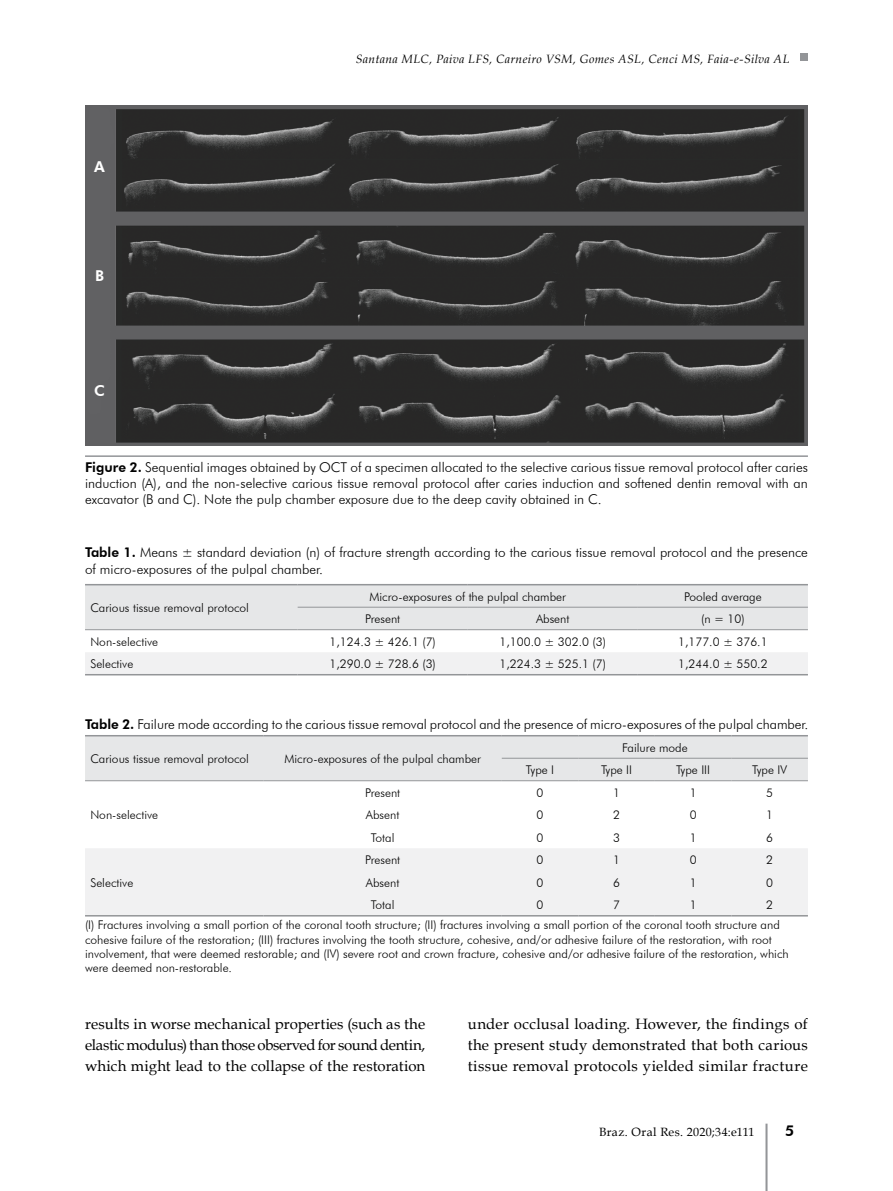
<style>
.page{position:relative;width:893px;height:1191px;background:#fff}
.page>*{position:absolute;margin:0;border:0;box-sizing:border-box;transform-origin:0 0}
.t1{font:15px/21px "Book Antiqua";letter-spacing:.01em;color:#000;text-align:justify}
.t2{font:800 15px "Futura BT";color:#fff}
.t3{font:800 15px "Futura BT";color:#000}
.t4{font:300 13.5px/16.2px "Futura BT";color:#000;text-align:justify}
.t5{font:300 12px/14.4px "Futura BT";color:#000}
.t6{font:italic 12px "Book Antiqua";letter-spacing:.035em;color:#000}
.t7{font:12px "Book Antiqua";letter-spacing:.025em;color:#000}
.s1{font-weight:800}
</style>
<div class="page">
<div style="left:800px;top:53px;width:8px;height:8px;background:#939598"></div>
<img style="left:85px;top:105px;width:723px;height:340px">
<hr style="left:85px;top:455px;width:723px;height:2px;background:#939598">
<svg style="left:85px;top:585px;width:723px;height:89px"></svg>
<hr style="left:298px;top:607px;width:170px;height:1px;background:#939598">
<hr style="left:468px;top:607px;width:170px;height:1px;background:#939598">
<hr style="left:638px;top:607px;width:170px;height:1px;background:#939598">
<hr style="left:85px;top:584px;width:213px;height:1px;background:#939598">
<hr style="left:298px;top:584px;width:170px;height:1px;background:#939598">
<hr style="left:468px;top:584px;width:170px;height:1px;background:#939598">
<hr style="left:638px;top:584px;width:170px;height:1px;background:#939598">
<hr style="left:85px;top:629px;width:213px;height:1px;background:#939598">
<hr style="left:298px;top:629px;width:170px;height:1px;background:#939598">
<hr style="left:468px;top:629px;width:170px;height:1px;background:#939598">
<hr style="left:638px;top:629px;width:170px;height:1px;background:#939598">
<hr style="left:85px;top:674px;width:213px;height:1px;background:#939598">
<hr style="left:298px;top:674px;width:170px;height:1px;background:#939598">
<hr style="left:468px;top:674px;width:170px;height:1px;background:#939598">
<hr style="left:638px;top:674px;width:170px;height:1px;background:#939598">
<div style="left:85px;top:736px;width:723px;height:44px;background:#e6e7e8"></div>
<svg style="left:85px;top:781px;width:723px;height:1px"></svg>
<div style="left:85px;top:848px;width:723px;height:67px;background:#f1f1f2"></div>
<hr style="left:502px;top:758px;width:76px;height:1px;background:#939598">
<hr style="left:578px;top:758px;width:77px;height:1px;background:#939598">
<hr style="left:655px;top:758px;width:76px;height:1px;background:#939598">
<hr style="left:731px;top:758px;width:77px;height:1px;background:#939598">
<hr style="left:85px;top:735px;width:179px;height:1px;background:#939598">
<hr style="left:264px;top:735px;width:238px;height:1px;background:#939598">
<hr style="left:502px;top:735px;width:76px;height:1px;background:#939598">
<hr style="left:578px;top:735px;width:77px;height:1px;background:#939598">
<hr style="left:655px;top:735px;width:76px;height:1px;background:#939598">
<hr style="left:731px;top:735px;width:77px;height:1px;background:#939598">
<hr style="left:85px;top:780px;width:179px;height:1px;background:#939598">
<hr style="left:264px;top:780px;width:238px;height:1px;background:#939598">
<hr style="left:502px;top:780px;width:76px;height:1px;background:#939598">
<hr style="left:578px;top:780px;width:77px;height:1px;background:#939598">
<hr style="left:655px;top:780px;width:76px;height:1px;background:#939598">
<hr style="left:731px;top:780px;width:77px;height:1px;background:#939598">
<hr style="left:85px;top:915px;width:179px;height:1px;background:#939598">
<hr style="left:264px;top:915px;width:238px;height:1px;background:#939598">
<hr style="left:502px;top:915px;width:76px;height:1px;background:#939598">
<hr style="left:578px;top:915px;width:77px;height:1px;background:#939598">
<hr style="left:655px;top:915px;width:76px;height:1px;background:#939598">
<hr style="left:731px;top:915px;width:77px;height:1px;background:#939598">
<hr style="left:765px;top:1123px;width:2px;height:68px;background:#939598">
<p class="t2" style="left:94px;top:157px;width:12px">A</p>
<p class="t2" style="left:95px;top:267px;width:10px">B</p>
<p class="t2" style="left:94px;top:381px;width:12px">C</p>
<p class="t6" style="left:356px;top:51px;width:435px">Santana MLC, Paiva LFS, Carneiro VSM, Gomes ASL, Cenci MS, Faia-e-Silva AL</p>
<p class="t4" style="left:85px;top:459px;width:724px"><span class="s1">Figure 2.</span> Sequential images obtained by OCT of a specimen allocated to the selective carious tissue removal protocol after caries induction (A), and the non-selective carious tissue removal protocol after caries induction and softened dentin removal with an excavator (B and C). Note the pulp chamber exposure due to the deep cavity obtained in C.</p>
<p class="t4" style="left:85px;top:544px;width:724px"><span class="s1">Table 1.</span> Means ± standard deviation (n) of fracture strength according to the carious tissue removal protocol and the presence of micro-exposures of the pulpal chamber.</p>
<p class="t5" style="left:90px;top:600px;width:160px">Carious tissue removal protocol</p>
<p class="t5" style="left:369px;top:589px;width:198px">Micro-exposures of the pulpal chamber</p>
<p class="t5" style="left:684px;top:589px;width:79px">Pooled average</p>
<p class="t5" style="left:365px;top:611px;width:37px">Present</p>
<p class="t5" style="left:536px;top:611px;width:35px">Absent</p>
<p class="t5" style="left:701px;top:611px;width:45px">(n = 10)</p>
<p class="t5" style="left:90px;top:634px;width:69px">Non-selective</p>
<p class="t5" style="left:329px;top:634px;width:108px">1,124.3 ± 426.1 (7)</p>
<p class="t5" style="left:500px;top:634px;width:108px">1,100.0 ± 302.0 (3)</p>
<p class="t5" style="left:678px;top:634px;width:91px">1,177.0 ± 376.1</p>
<p class="t5" style="left:90px;top:656px;width:44px">Selective</p>
<p class="t5" style="left:329px;top:656px;width:108px">1,290.0 ± 728.6 (3)</p>
<p class="t5" style="left:500px;top:656px;width:108px">1,224.3 ± 525.1 (7)</p>
<p class="t5" style="left:678px;top:656px;width:91px">1,244.0 ± 550.2</p>
<p class="t4" style="left:85px;top:716px;width:725px"><span class="s1">Table 2.</span> Failure mode according to the carious tissue removal protocol and the presence of micro-exposures of the pulpal chamber.</p>
<p class="t5" style="left:90px;top:751px;width:160px">Carious tissue removal protocol</p>
<p class="t5" style="left:284px;top:751px;width:198px">Micro-exposures of the pulpal chamber</p>
<p class="t5" style="left:622px;top:740px;width:67px">Failure mode</p>
<p class="t5" style="left:526px;top:762px;width:30px">Type I</p>
<p class="t5" style="left:601px;top:762px;width:33px">Type II</p>
<p class="t5" style="left:676px;top:762px;width:36px">Type III</p>
<p class="t5" style="left:752px;top:762px;width:36px">Type IV</p>
<p class="t5" style="left:90px;top:807px;width:69px">Non-selective</p>
<p class="t5" style="left:365px;top:785px;width:37px">Present</p>
<p class="t5" style="left:537px;top:785px;width:8px">0</p>
<p class="t5" style="left:613px;top:785px;width:8px">1</p>
<p class="t5" style="left:690px;top:785px;width:8px">1</p>
<p class="t5" style="left:766px;top:785px;width:8px">5</p>
<p class="t5" style="left:366px;top:807px;width:35px">Absent</p>
<p class="t5" style="left:537px;top:807px;width:8px">0</p>
<p class="t5" style="left:613px;top:807px;width:8px">2</p>
<p class="t5" style="left:690px;top:807px;width:8px">0</p>
<p class="t5" style="left:766px;top:807px;width:8px">1</p>
<p class="t5" style="left:371px;top:830px;width:25px">Total</p>
<p class="t5" style="left:537px;top:830px;width:8px">0</p>
<p class="t5" style="left:613px;top:830px;width:8px">3</p>
<p class="t5" style="left:690px;top:830px;width:8px">1</p>
<p class="t5" style="left:766px;top:830px;width:8px">6</p>
<p class="t5" style="left:365px;top:852px;width:37px">Present</p>
<p class="t5" style="left:537px;top:852px;width:8px">0</p>
<p class="t5" style="left:613px;top:852px;width:8px">1</p>
<p class="t5" style="left:690px;top:852px;width:8px">0</p>
<p class="t5" style="left:766px;top:852px;width:8px">2</p>
<p class="t5" style="left:366px;top:875px;width:35px">Absent</p>
<p class="t5" style="left:537px;top:875px;width:8px">0</p>
<p class="t5" style="left:613px;top:875px;width:8px">6</p>
<p class="t5" style="left:690px;top:875px;width:8px">1</p>
<p class="t5" style="left:766px;top:875px;width:8px">0</p>
<p class="t5" style="left:371px;top:897px;width:25px">Total</p>
<p class="t5" style="left:537px;top:897px;width:8px">0</p>
<p class="t5" style="left:613px;top:897px;width:8px">7</p>
<p class="t5" style="left:690px;top:897px;width:8px">1</p>
<p class="t5" style="left:90px;top:875px;width:44px">Selective</p>
<p class="t5" style="left:85px;top:894px;width:696px;line-height:20.1px;text-indent:681px">2 (I) Fractures involving a small portion of the coronal tooth structure; (II) fractures involving a small portion of the coronal tooth structure and</p>
<p class="t5" style="left:85px;top:932px;width:705px">cohesive failure of the restoration; (III) fractures involving the tooth structure, cohesive, and/or adhesive failure of the restoration, with root involvement, that were deemed restorable; and (IV) severe root and crown fracture, cohesive and/or adhesive failure of the restoration, which were deemed non-restorable.</p>
<p class="t1" style="left:85px;top:1013px;width:342px">results in worse mechanical properties (such as the elastic modulus) than those observed for sound dentin, which might lead to the collapse of the restoration</p>
<p class="t1" style="left:468px;top:1013px;width:342px">under occlusal loading. However, the findings of the present study demonstrated that both carious tissue removal protocols yielded similar fracture</p>
<p class="t7" style="left:599px;top:1123px;width:157px">Braz. Oral Res. 2020;34:e111</p>
<p class="t3" style="left:785px;top:1121px;width:11px">5</p>
</div>
